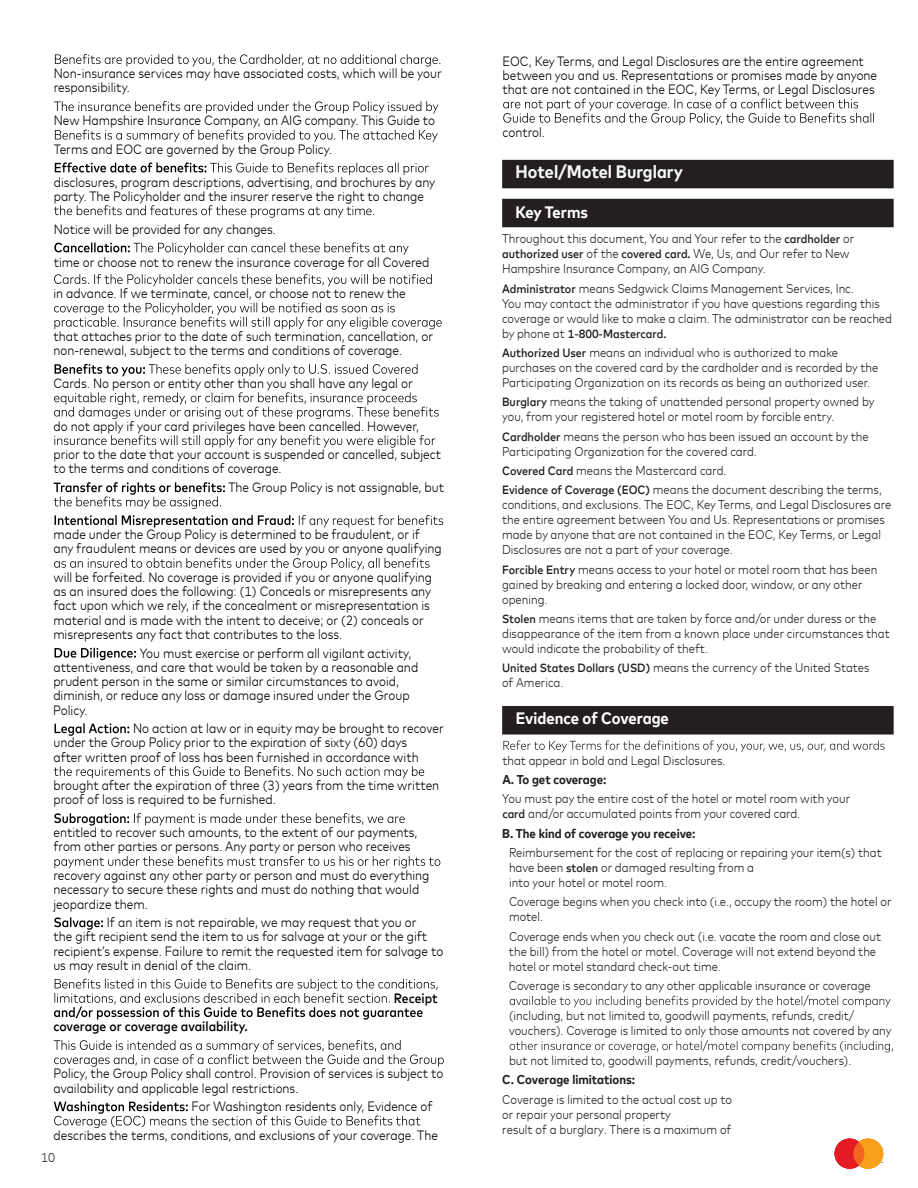
<style>
.page{position:relative;width:918px;height:1188px;background:#fff}
.page>*{position:absolute;margin:0;border:0;box-sizing:border-box;transform-origin:0 0}
.t1{font:700 18px "Mark For MC Narrow W00";color:#f7f7f7}
.t2{font:700 16.5px "Mark For MC Narrow W00";color:#fff}
.t3{font:300 13.5px/14.2px "Mark For MC Narrow W00";color:#000}
.t4{font:500 13.5px "Mark For MC Narrow W00";color:#000}
.t5{font:300 12.75px/15px "Mark For MC Narrow W00";color:#231f20}
.t6{font:700 12.75px "Mark For MC Narrow W00";color:#231f20}
.t7{font:500 12px "Mark For MC Narrow W00";color:#231f20}
.s1{font-weight:500;font-size:12px}
.s2{font-weight:300;font-size:12.75px}
</style>
<div class="page">
<svg style="left:55px;top:54px;width:385px;height:13px"></svg>
<svg style="left:54px;top:101px;width:384px;height:13px"></svg>
<svg style="left:55px;top:130px;width:383px;height:12px"></svg>
<svg style="left:55px;top:162px;width:374px;height:13px"></svg>
<svg style="left:54px;top:205px;width:320px;height:13px"></svg>
<svg style="left:54px;top:242px;width:355px;height:13px"></svg>
<svg style="left:54px;top:274px;width:378px;height:12px"></svg>
<svg style="left:54px;top:303px;width:388px;height:26px"></svg>
<svg style="left:55px;top:364px;width:363px;height:12px"></svg>
<svg style="left:54px;top:392px;width:385px;height:27px"></svg>
<svg style="left:54px;top:435px;width:381px;height:13px"></svg>
<svg style="left:54px;top:482px;width:171px;height:27px"></svg>
<svg style="left:55px;top:515px;width:388px;height:12px"></svg>
<svg style="left:54px;top:558px;width:376px;height:12px"></svg>
<svg style="left:55px;top:648px;width:81px;height:12px"></svg>
<svg style="left:55px;top:723px;width:74px;height:13px"></svg>
<svg style="left:54px;top:766px;width:370px;height:12px"></svg>
<svg style="left:54px;top:813px;width:351px;height:13px"></svg>
<svg style="left:54px;top:856px;width:386px;height:12px"></svg>
<svg style="left:54px;top:917px;width:49px;height:13px"></svg>
<svg style="left:54px;top:979px;width:384px;height:41px"></svg>
<svg style="left:54px;top:1040px;width:390px;height:27px"></svg>
<svg style="left:54px;top:1101px;width:366px;height:27px"></svg>
<svg style="left:503px;top:99px;width:371px;height:26px"></svg>
<div style="left:502px;top:199px;width:392px;height:28px;background:#231f20"></div>
<div style="left:502px;top:160px;width:392px;height:28px;background:#231f20"></div>
<div style="left:502px;top:706px;width:392px;height:29px;background:#231f20"></div>
<svg style="left:503px;top:741px;width:382px;height:11px"></svg>
<svg style="left:510px;top:995px;width:381px;height:12px"></svg>
<svg style="left:510px;top:1040px;width:383px;height:12px"></svg>
<svg style="left:835px;top:1139px;width:48px;height:30px"></svg>
<p class="t3" style="left:54px;top:65px;width:390px">Non-insurance services may have associated costs, which will be your responsibility.</p>
<p class="t3" style="left:54px;top:105px;width:383px;line-height:28.5px">New Hampshire Insurance Company, an AIG company. This Guide to<br>Terms and EOC are governed by the Group Policy.</p>
<p class="t3" style="left:54px;top:174px;width:383px">disclosures, program descriptions, advertising, and brochures by any party. The Policyholder and the insurer reserve the right to change</p>
<p class="t3" style="left:54px;top:221px;width:224px">Notice will be provided for any changes.</p>
<p class="t3" style="left:54px;top:254px;width:377px">time or choose not to renew the insurance coverage for all Covered</p>
<p class="t3" style="left:53px;top:285px;width:354px">in advance. If we terminate, cancel, or choose not to renew the</p>
<p class="t3" style="left:53px;top:328px;width:381px">that attaches prior to the date of such termination, cancellation, or non-renewal, subject to the terms and conditions of coverage.</p>
<p class="t3" style="left:53px;top:375px;width:361px">Cards. No person or entity other than you shall have any legal or</p>
<p class="t3" style="left:53px;top:411px;width:389px;line-height:28.5px">do not apply if your card privileges have been cancelled. However, prior to the date that your account is suspended or cancelled, subject</p>
<p class="t3" style="left:228px;top:458px;width:217px;line-height:18.6px;text-indent:-175px">to the terms and conditions of coverage.<br>The Group Policy is not assignable, but</p>
<p class="t3" style="left:53px;top:526px;width:390px">made under the Group Policy is determined to be fraudulent, or if any fraudulent means or devices are used by you or anyone qualifying</p>
<p class="t3" style="left:53px;top:569px;width:380px">will be forfeited. No coverage is provided if you or anyone qualifying as an insured does the following: (1) Conceals or misrepresents any fact upon which we rely, if the concealment or misrepresentation is material and is made with the intent to deceive; or (2) conceals or misrepresents any fact that contributes to the loss.</p>
<p class="t3" style="left:53px;top:645px;width:366px;text-indent:86px">You must exercise or perform all vigilant activity, attentiveness, and care that would be taken by a reasonable and prudent person in the same or similar circumstances to avoid, diminish, or reduce any loss or damage insured under the Group Policy.</p>
<p class="t3" style="left:53px;top:720px;width:392px;text-indent:80px">No action at law or in equity may be brought to recover under the Group Policy prior to the expiration of sixty (60) days<br>after written proof of loss has been furnished in accordance with</p>
<p class="t3" style="left:53px;top:777px;width:387px">brought after the expiration of three (3) years from the time written proof of loss is required to be furnished.</p>
<p class="t3" style="left:53px;top:824px;width:365px">entitled to recover such amounts, to the extent of our payments, from other parties or persons. Any party or person who receives</p>
<p class="t3" style="left:53px;top:867px;width:378px">recovery against any other party or person and must do everything necessary to secure these rights and must do nothing that would jeopardize them.</p>
<p class="t3" style="left:53px;top:914px;width:391px;text-indent:53px">If an item is not repairable, we may request that you or<br>the gift recipient send the item to us for salvage at your or the gift recipient’s expense. Failure to remit the requested item for salvage to us may result in denial of the claim.</p>
<p class="t4" style="left:394px;top:988px;width:45px">Receipt</p>
<p class="t4" style="left:53px;top:1016px;width:196px">coverage or coverage availability.</p>
<p class="t3" style="left:53px;top:1065px;width:391px">Policy, the Group Policy shall control. Provision of services is subject to availability and applicable legal restrictions.</p>
<p class="t3" style="left:53px;top:1091px;width:386px;line-height:28.5px;text-indent:138px">For Washington residents only, Evidence of describes the terms, conditions, and exclusions of your coverage. The</p>
<p class="t5" style="left:41px;top:1149px;width:16px">10</p>
<p class="t3" style="left:502px;top:53px;width:376px">EOC, Key Terms, and Legal Disclosures are the entire agreement between you and us. Representations or promises made by anyone that are not contained in the EOC, Key Terms, or Legal Disclosures</p>
<p class="t3" style="left:503px;top:124px;width:44px">control.</p>
<h1 class="t1" style="left:516px;top:158px;width:169px">Hotel/Motel Burglary</h1>
<p class="t2" style="left:516px;top:199px;width:74px">Key Terms</p>
<p class="t5" style="left:502px;top:231px;width:354px">Throughout this document, You and Your refer to the <span class="s1">cardholder</span> or <span class="s1">authorized user</span> of the <span class="s1">covered card.</span> We, Us, and Our refer to New<br>Hampshire Insurance Company, an AIG Company.</p>
<p class="t5" style="left:502px;top:280px;width:391px"><span class="s1">Administrator</span> means Sedgwick Claims Management Services, Inc.<br>You may contact the administrator if you have questions regarding this coverage or would like to make a claim. The administrator can be reached</p>
<p class="t7" style="left:502px;top:325px;width:166px"><span class="s2">by phone at</span> 1-800-Mastercard.</p>
<p class="t5" style="left:502px;top:344px;width:378px"><span class="s1">Authorized User</span> means an individual who is authorized to make purchases on the covered card by the cardholder and is recorded by the<br>Participating Organization on its records as being an authorized user.</p>
<p class="t5" style="left:502px;top:394px;width:374px"><span class="s1">Burglary</span> means the taking of unattended personal property owned by you, from your registered hotel or motel room by forcible entry.</p>
<p class="t5" style="left:502px;top:428px;width:368px"><span class="s1">Cardholder</span> means the person who has been issued an account by the<br>Participating Organization for the covered card.</p>
<p class="t5" style="left:502px;top:460px;width:381px;line-height:19.4px"><span class="s1">Covered Card</span> means the Mastercard card.<br><span class="s1">Evidence of Coverage (EOC)</span> means the document describing the terms,</p>
<p class="t5" style="left:502px;top:496px;width:391px">conditions, and exclusions. The EOC, Key Terms, and Legal Disclosures are the entire agreement between You and Us. Representations or promises made by anyone that are not contained in the EOC, Key Terms, or Legal Disclosures are not a part of your coverage.</p>
<p class="t5" style="left:502px;top:561px;width:377px"><span class="s1">Forcible Entry</span> means access to your hotel or motel room that has been gained by breaking and entering a locked door, window, or any other opening.</p>
<p class="t5" style="left:502px;top:610px;width:389px"><span class="s1">Stolen</span> means items that are taken by force and/or under duress or the disappearance of the item from a known place under circumstances that would indicate the probability of theft.</p>
<p class="t5" style="left:502px;top:659px;width:369px"><span class="s1">United States Dollars (USD)</span> means the currency of the United States of America.</p>
<p class="t2" style="left:516px;top:706px;width:155px">Evidence of Coverage</p>
<p class="t5" style="left:502px;top:752px;width:225px">that appear in bold and Legal Disclosures.</p>
<p class="t6" style="left:502px;top:770px;width:106px">A. To get coverage:</p>
<p class="t5" style="left:502px;top:790px;width:349px">You must pay the entire cost of the hotel or motel room with your <span class="s1">card</span> and/or accumulated points from your covered card.</p>
<p class="t6" style="left:502px;top:824px;width:195px">B. The kind of coverage you receive:</p>
<p class="t5" style="left:509px;top:844px;width:374px">Reimbursement for the cost of replacing or repairing your item(s) that have been <span class="s1">stolen</span> or damaged resulting from a<br>into your hotel or motel room.</p>
<p class="t5" style="left:509px;top:893px;width:384px">Coverage begins when you check into (i.e., occupy the room) the hotel or motel.</p>
<p class="t5" style="left:509px;top:928px;width:374px">Coverage ends when you check out (i.e. vacate the room and close out the bill) from the hotel or motel. Coverage will not extend beyond the hotel or motel standard check-out time.</p>
<p class="t5" style="left:509px;top:977px;width:363px">Coverage is secondary to any other applicable insurance or coverage</p>
<p class="t5" style="left:509px;top:1007px;width:384px">(including, but not limited to, goodwill payments, refunds, credit/ vouchers). Coverage is limited to only those amounts not covered by any</p>
<p class="t5" style="left:509px;top:1052px;width:344px">but not limited to, goodwill payments, refunds, credit/vouchers).</p>
<p class="t6" style="left:502px;top:1070px;width:134px">C. Coverage limitations:</p>
<p class="t5" style="left:502px;top:1091px;width:231px">Coverage is limited to the actual cost up to or repair your personal property<br>result of a burglary. There is a maximum of</p>
</div>
